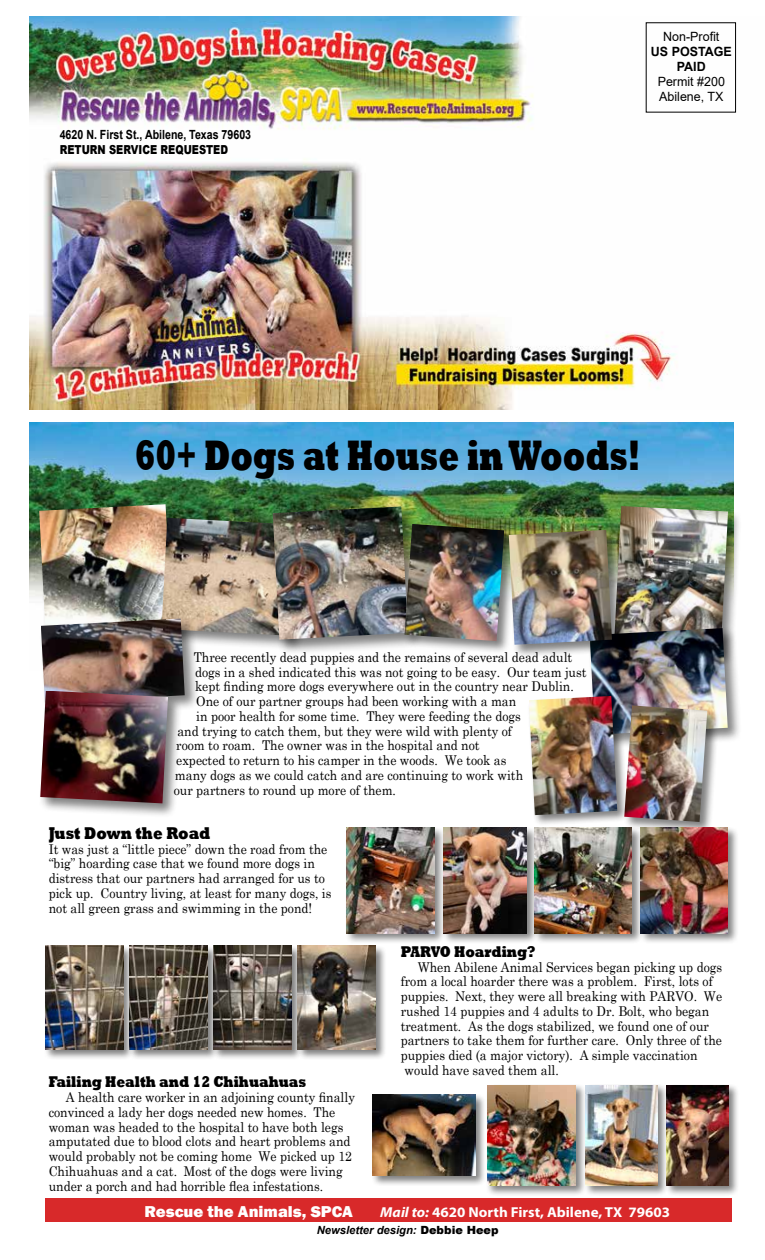
<style>
.page{position:relative;width:765px;height:1260px;background:#fff}
.page>*{position:absolute;margin:0;border:0;box-sizing:border-box;transform-origin:0 0}
.t1{font:800 43.75px "Rockwell";color:#000;scale:.69 1}
.t2{font:800 17.5px "Rockwell";color:#000;scale:.8 1}
.t3{font:800 16.25px "Franklin Gothic";color:#fff;scale:1.04 1}
.t4{font:800 16px "Rockwell";color:#000;scale:.8 1}
.t5{font:700 14.38px "Myriad Pro";color:#fff;scale:1.04 1}
.t6{font:13.5px/14.8px "Century Schoolbook";color:#000;scale:.91 1}
.t7{font:12.75px/15px "Arial";color:#000}
.t8{font:700 12.75px/15px "Arial";color:#000;text-align:center}
.t9{font:700 12.62px "Arial";color:#000;scale:.84 1}
.t10{font:900 12.38px "Arial";color:#000;scale:.8 1}
.t11{font:italic 700 11.25px "Arial";color:#000}
.s1{font-style:italic}
.s2{font-weight:900;font-style:normal}
</style>
<div class="page">
<img style="left:30px;top:423px;width:703px;height:174px">
<div style="left:45px;top:1198px;width:686px;height:24px;background:#d8292a"></div>
<img style="left:29px;top:16px;width:708px;height:393px">
<div style="left:38px;top:108px;width:235px;height:69px;background:#fff;opacity:.95"></div>
<div style="left:37px;top:502px;width:151px;height:151px;background:#000;opacity:.5"></div>
<img style="left:39px;top:504px;width:133px;height:113px">
<div style="left:159px;top:516px;width:152px;height:135px;background:#000;opacity:.5"></div>
<img style="left:162px;top:518px;width:109px;height:118px">
<div style="left:271px;top:505px;width:152px;height:150px;background:#000;opacity:.5"></div>
<img style="left:273px;top:506px;width:135px;height:134px">
<div style="left:612px;top:504px;width:131px;height:164px;background:#000;opacity:.5"></div>
<img style="left:614px;top:506px;width:114px;height:120px">
<div style="left:403px;top:523px;width:114px;height:131px;background:#000;opacity:.5"></div>
<img style="left:404px;top:524px;width:100px;height:117px">
<div style="left:588px;top:626px;width:154px;height:123px;background:#000;opacity:.5"></div>
<img style="left:590px;top:628px;width:138px;height:107px">
<div style="left:507px;top:528px;width:118px;height:130px;background:#000;opacity:.5"></div>
<img style="left:509px;top:530px;width:103px;height:115px">
<div style="left:623px;top:704px;width:97px;height:130px;background:#000;opacity:.5"></div>
<img style="left:629px;top:705px;width:78px;height:117px">
<div style="left:39px;top:617px;width:161px;height:101px;background:#000;opacity:.5"></div>
<img style="left:41px;top:619px;width:144px;height:84px">
<div style="left:39px;top:689px;width:144px;height:129px;background:#000;opacity:.5"></div>
<img style="left:40px;top:691px;width:128px;height:112px">
<div style="left:527px;top:694px;width:102px;height:133px;background:#000;opacity:.5"></div>
<img style="left:529px;top:696px;width:88px;height:119px">
<div style="left:344px;top:826px;width:102px;height:119px;background:#000;opacity:.5"></div>
<img style="left:346px;top:828px;width:88px;height:105px">
<div style="left:441px;top:826px;width:97px;height:119px;background:#000;opacity:.5"></div>
<img style="left:443px;top:828px;width:83px;height:105px">
<div style="left:532px;top:826px;width:111px;height:119px;background:#000;opacity:.5"></div>
<img style="left:534px;top:828px;width:97px;height:105px">
<div style="left:639px;top:826px;width:100px;height:119px;background:#000;opacity:.5"></div>
<img style="left:641px;top:828px;width:86px;height:105px">
<div style="left:44px;top:944px;width:90px;height:116px;background:#000;opacity:.5"></div>
<img style="left:46px;top:946px;width:77px;height:103px">
<div style="left:212px;top:944px;width:90px;height:116px;background:#000;opacity:.5"></div>
<img style="left:219px;top:946px;width:72px;height:103px">
<div style="left:128px;top:944px;width:91px;height:116px;background:#000;opacity:.5"></div>
<img style="left:130px;top:946px;width:77px;height:103px">
<div style="left:296px;top:944px;width:91px;height:116px;background:#000;opacity:.5"></div>
<img style="left:298px;top:946px;width:78px;height:103px">
<div style="left:485px;top:1084px;width:101px;height:113px;background:#000;opacity:.5"></div>
<img style="left:487px;top:1085px;width:88px;height:100px">
<div style="left:584px;top:1084px;width:84px;height:113px;background:#000;opacity:.5"></div>
<img style="left:586px;top:1085px;width:71px;height:100px">
<div style="left:371px;top:1093px;width:115px;height:94px;background:#000;opacity:.5"></div>
<img style="left:373px;top:1095px;width:102px;height:81px">
<div style="left:665px;top:1084px;width:74px;height:113px;background:#000;opacity:.5"></div>
<img style="left:667px;top:1085px;width:61px;height:100px">
<p class="t9" style="left:60px;top:126px;width:229px">4620 N. First St., Abilene, Texas 79603</p>
<p class="t10" style="left:60px;top:141px;width:212px">RETURN SERVICE REQUESTED</p>
<p class="t7" style="left:663px;top:29px;width:58px">Non-Profit</p>
<p class="t8" style="left:651px;top:45px;width:83px">US POSTAGE<br>PAID</p>
<p class="t7" style="left:658px;top:74px;width:69px">Permit #200<br>Abilene, TX</p>
<h1 class="t1" style="left:135px;top:430px;width:734px">60+ Dogs at House in Woods!</h1>
<p class="t6" style="left:194px;top:649px;width:418px">Three recently dead puppies and the remains of several dead adult</p>
<p class="t6" style="left:195px;top:663px;width:432px">dogs in a shed indicated this was not going to be easy. Our team just</p>
<p class="t6" style="left:195px;top:678px;width:418px">kept finding more dogs everywhere out in the country near Dublin.</p>
<p class="t6" style="left:196px;top:693px;width:353px">One of our partner groups had been working with a man</p>
<p class="t6" style="left:196px;top:708px;width:358px">in poor health for some time. They were feeding the dogs</p>
<p class="t6" style="left:178px;top:722px;width:369px">and trying to catch them, but they were wild with plenty of</p>
<p class="t6" style="left:176px;top:737px;width:335px">room to roam. The owner was in the hospital and not</p>
<p class="t6" style="left:176px;top:752px;width:364px">expected to return to his camper in the woods. We took as</p>
<p class="t6" style="left:175px;top:767px;width:384px">many dogs as we could catch and are continuing to work with</p>
<p class="t6" style="left:174px;top:781px;width:246px">our partners to round up more of them.</p>
<p class="t2" style="left:49px;top:823px;width:204px">Just Down the Road</p>
<p class="t6" style="left:49px;top:840px;width:312px">It was just a “little piece” down the road from the “big” hoarding case that we found more dogs in distress that our partners had arranged for us to pick up. Country living, at least for many dogs, is not all green grass and swimming in the pond!</p>
<p class="t4" style="left:401px;top:942px;width:170px">PARVO Hoarding?</p>
<p class="t6" style="left:401px;top:958px;width:355px;text-indent:17px">When Abilene Animal Services began picking up dogs from a local hoarder there was a problem. First, lots of puppies. Next, they were all breaking with PARVO. We rushed 14 puppies and 4 adults to Dr. Bolt, who began treatment. As the dogs stabilized, we found one of our partners to take them for further care. Only three of the puppies died (a major victory). A simple vaccination would have saved them all.</p>
<p class="t4" style="left:49px;top:1073px;width:324px">Failing Health and 12 Chihuahuas</p>
<p class="t6" style="left:49px;top:1089px;width:338px;text-indent:17px">A health care worker in an adjoining county finally convinced a lady her dogs needed new homes. The woman was headed to the hospital to have both legs amputated due to blood clots and heart problems and would probably not be coming home We picked up 12<br>Chihuahuas and a cat. Most of the dogs were living under a porch and had horrible flea infestations.</p>
<p class="t3" style="left:145px;top:1201px;width:202px">Rescue the Animals, SPCA</p>
<p class="t5" style="left:380px;top:1203px;width:280px"><span class="s1">Mail to:</span> 4620 North First, Abilene, TX 79603</p>
<p class="t11" style="left:317px;top:1223px;width:183px">Newsletter design: <span class="s2">Debbie Heep</span></p>
</div>
